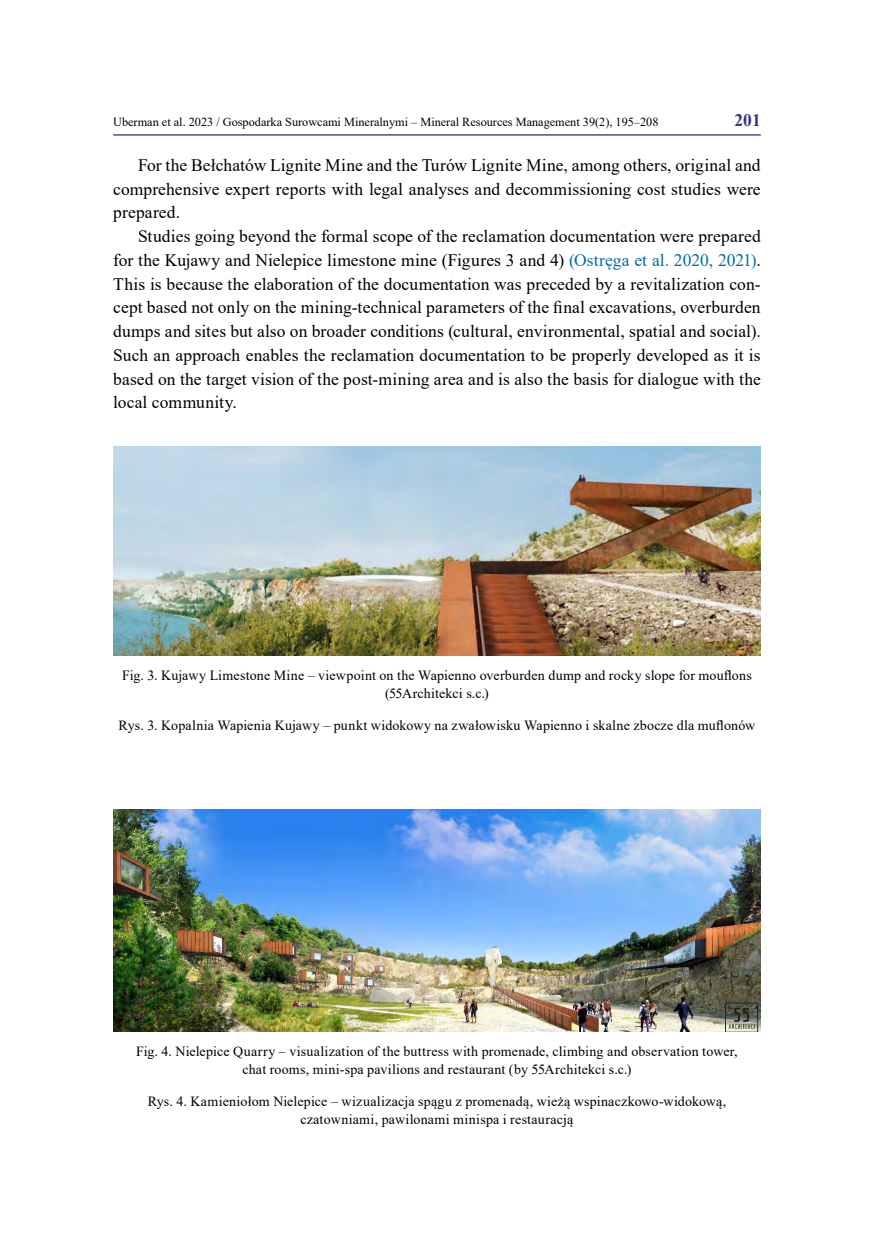
<style>
.page{position:relative;width:874px;height:1241px;background:#fff}
.page>*{position:absolute;margin:0;border:0;box-sizing:border-box;transform-origin:0 0}
.t1{font:17.5px/23.6px "Times New Roman";letter-spacing:.005em;color:#000;text-align:justify}
.t2{font:700 17.5px "Times New Roman";color:#363183}
.t3{font:14px/17.5px "Times New Roman";letter-spacing:.01em;color:#000;text-align:center}
.t4{font:12.25px "Times New Roman";color:#000}
.s1{color:#006bac}
</style>
<div class="page">
<hr style="left:113px;top:134px;width:647px;height:1px;background:#363183">
<img style="left:113px;top:446px;width:647px;height:209px">
<img style="left:113px;top:809px;width:647px;height:222px">
<p class="t4" style="left:113px;top:113px;width:546px">Uberman et al. 2023 / Gospodarka Surowcami Mineralnymi – Mineral Resources Management 39(2), 195–208</p>
<p class="t2" style="left:734px;top:107px;width:28px">201</p>
<p class="t1" style="left:113px;top:153px;width:648px;text-indent:25px">For the Bełchatów Lignite Mine and the Turów Lignite Mine, among others, original and comprehensive expert reports with legal analyses and decommissioning cost studies were prepared.</p>
<p class="t1" style="left:113px;top:224px;width:648px;text-indent:25px">Studies going beyond the formal scope of the reclamation documentation were prepared for the Kujawy and Nielepice limestone mine (Figures 3 and 4) <span class="s1">(Ostręga et al. 2020, 2021)</span>.<br>This is because the elaboration of the documentation was preceded by a revitalization con&shy;cept based not only on the mining-technical parameters of the final excavations, overburden dumps and sites but also on broader conditions (cultural, environmental, spatial and social).<br>Such an approach enables the reclamation documentation to be properly developed as it is based on the target vision of the post-mining area and is also the basis for dialogue with the local community.</p>
<p class="t3" style="left:122px;top:666px;width:631px">Fig. 3. Kujawy Limestone Mine – viewpoint on the Wapienno overburden dump and rocky slope for mouflons (55Architekci s.c.)</p>
<p class="t3" style="left:119px;top:716px;width:638px">Rys. 3. Kopalnia Wapienia Kujawy – punkt widokowy na zwałowisku Wapienno i skalne zbocze dla muflonów</p>
<p class="t3" style="left:136px;top:1042px;width:602px">Fig. 4. Nielepice Quarry – visualization of the buttress with promenade, climbing and observation tower, chat rooms, mini-spa pavilions and restaurant (by 55Architekci s.c.)</p>
<p class="t3" style="left:148px;top:1092px;width:579px">Rys. 4. Kamieniołom Nielepice – wizualizacja spągu z promenadą, wieżą wspinaczkowo-widokową, czatowniami, pawilonami minispa i restauracją</p>
</div>
